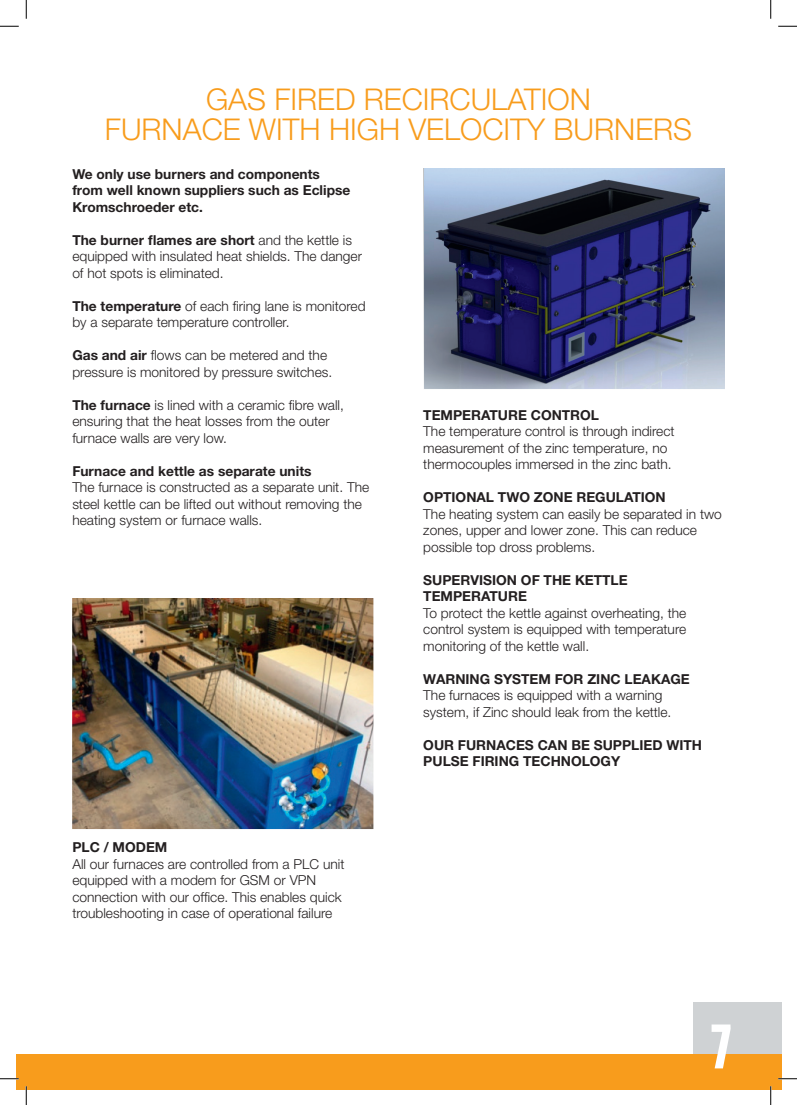
<style>
.page{position:relative;width:797px;height:1105px;background:#fff}
.page>*{position:absolute;margin:0;border:0;box-sizing:border-box;transform-origin:0 0}
.t1{font:700 50px "Oswald";color:#fff}
.t2{font:300 30px/30px "Helvetica Neue LT";color:#f89c1c;text-align:center}
.t3{font:300 13.75px/16.5px "Helvetica Neue LT";color:#231f20}
.t4{font:700 13.75px/16.5px "Helvetica Neue LT";color:#231f20}
.s1{font-weight:700}
</style>
<div class="page">
<img style="left:72px;top:598px;width:301px;height:232px">
<img style="left:423px;top:168px;width:301px;height:221px">
<div style="left:692px;top:1002px;width:89px;height:87px;background:#cfd2d4"></div>
<div style="left:16px;top:1054px;width:765px;height:35px;background:#f89c1c"></div>
<svg style="left:0;top:25px;width:19px;height:2px"></svg>
<svg style="left:778px;top:25px;width:19px;height:2px"></svg>
<svg style="left:0;top:1078px;width:19px;height:1px"></svg>
<svg style="left:778px;top:1078px;width:19px;height:1px"></svg>
<svg style="left:25px;top:0;width:2px;height:19px"></svg>
<svg style="left:25px;top:1086px;width:2px;height:19px"></svg>
<svg style="left:770px;top:0;width:1px;height:19px"></svg>
<svg style="left:770px;top:1086px;width:1px;height:19px"></svg>
<h2 class="t2" style="left:105px;top:84px;width:588px">GAS FIRED RECIRCULATION<br>FURNACE WITH HIGH VELOCITY BURNERS</h2>
<p class="t4" style="left:72px;top:165px;width:279px">We only use burners and components from well known suppliers such as Eclipse<br>Kromschroeder etc.</p>
<p class="t3" style="left:72px;top:231px;width:291px"><span class="s1">The burner flames are short</span> and the kettle is equipped with insulated heat shields. The danger of hot spots is eliminated.</p>
<p class="t3" style="left:72px;top:297px;width:295px"><span class="s1">The temperature</span> of each firing lane is monitored by a separate temperature controller.</p>
<p class="t3" style="left:72px;top:347px;width:261px"><span class="s1">Gas and air</span> flows can be metered and the pressure is monitored by pressure switches.</p>
<p class="t3" style="left:72px;top:396px;width:273px"><span class="s1">The furnace</span> is lined with a ceramic fibre wall, ensuring that the heat losses from the outer furnace walls are very low.</p>
<p class="t4" style="left:72px;top:462px;width:241px">Furnace and kettle as separate units</p>
<p class="t3" style="left:72px;top:479px;width:298px">The furnace is constructed as a separate unit. The steel kettle can be lifted out without removing the heating system or furnace walls.</p>
<p class="t4" style="left:72px;top:839px;width:96px">PLC / MODEM</p>
<p class="t3" style="left:72px;top:855px;width:274px">All our furnaces are controlled from a PLC unit equipped with a modem for GSM or VPN connection with our office. This enables quick troubleshooting in case of operational failure</p>
<p class="t4" style="left:423px;top:406px;width:177px">TEMPERATURE CONTROL</p>
<p class="t3" style="left:423px;top:423px;width:253px">The temperature control is through indirect measurement of the zinc temperature, no thermocouples immersed in the zinc bath.</p>
<p class="t4" style="left:423px;top:489px;width:244px">OPTIONAL TWO ZONE REGULATION</p>
<p class="t3" style="left:423px;top:505px;width:300px">The heating system can easily be separated in two zones, upper and lower zone. This can reduce possible top dross problems.</p>
<p class="t4" style="left:423px;top:571px;width:206px">SUPERVISION OF THE KETTLE<br>TEMPERATURE</p>
<p class="t3" style="left:423px;top:604px;width:264px;text-align:justify">To protect the kettle against overheating, the control system is equipped with temperature monitoring of the kettle wall.</p>
<p class="t4" style="left:423px;top:670px;width:268px">WARNING SYSTEM FOR ZINC LEAKAGE</p>
<p class="t3" style="left:423px;top:687px;width:250px">The furnaces is equipped with a warning system, if Zinc should leak from the kettle.</p>
<p class="t4" style="left:423px;top:736px;width:280px">OUR FURNACES CAN BE SUPPLIED WITH<br>PULSE FIRING TECHNOLOGY</p>
<h1 class="t1" style="left:710px;top:1010px;width:22px">7</h1>
</div>
